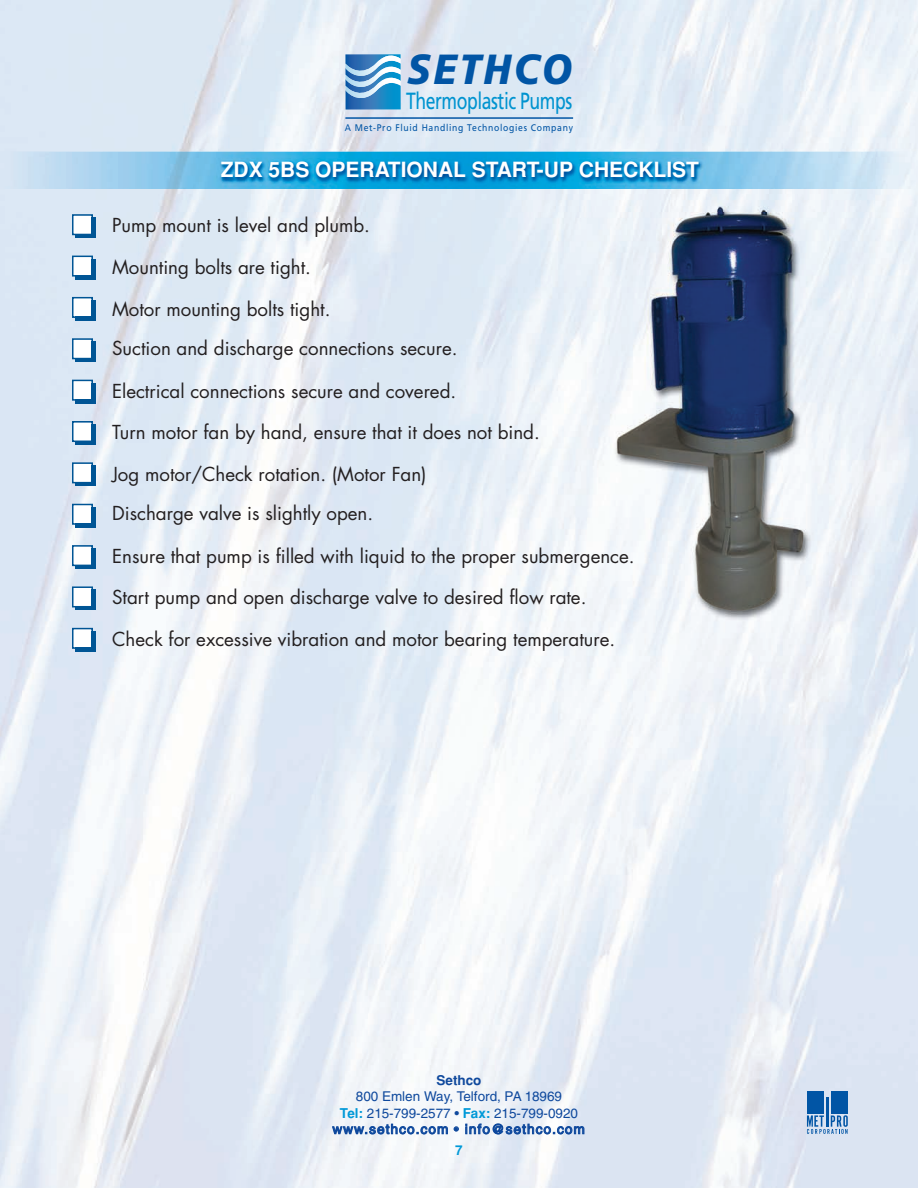
<style>
.page{position:relative;width:918px;height:1188px;background:#fff}
.page>*{position:absolute;margin:0;border:0;box-sizing:border-box;transform-origin:0 0}
.t1{font:italic 900 42.15px "Frutiger";letter-spacing:.075em;color:#0155a5;scale:.9 1}
.t2{font:23.4px "Frutiger";letter-spacing:-.025em;color:#0093d0;scale:.75 1}
.t3{font:700 21px "Helvetica";color:#fff}
.t4{font:18.75px/40.8px "Futura";color:#231f20}
.t5{font:13.5px/16.4px "Helvetica";color:#0f499d;text-align:center}
.t6{font:700 13.5px "Helvetica";color:#0f499d}
.t7{font:700 13.5px "Helvetica";color:#0099d8}
.t8{font:9.6px "Frutiger";letter-spacing:.08em;color:#0155a5;scale:.9 1}
.s1{font-weight:700;color:#0099d8}
</style>
<div class="page">
<img style="left:0;top:0;width:918px;height:1188px">
<img style="left:0;top:151px;width:916px;height:38px">
<img style="left:50px;top:153px;width:825px;height:58px">
<hr style="left:345px;top:118px;width:228px;height:1px;background:#0155a5">
<svg style="left:345px;top:52px;width:56px;height:58px;background:#62a2d0"></svg>
<div style="left:807px;top:1091px;width:17px;height:23px;background:#0155a5"></div>
<div style="left:831px;top:1091px;width:17px;height:23px;background:#0155a5"></div>
<hr style="left:826px;top:1098px;width:3px;height:29px;background:#0155a5">
<svg style="left:807px;top:1115px;width:41px;height:19px"></svg>
<div style="left:75px;top:217px;width:21px;height:21px;background:#005595"></div>
<div style="left:74px;top:216px;width:18px;height:18px;background:#fff"></div>
<div style="left:72px;top:214px;width:21px;height:21px;border:2px solid #005595"></div>
<div style="left:75px;top:259px;width:21px;height:21px;background:#005595"></div>
<div style="left:74px;top:257px;width:18px;height:18px;background:#fff"></div>
<div style="left:72px;top:256px;width:21px;height:21px;border:2px solid #005595"></div>
<div style="left:75px;top:300px;width:21px;height:21px;background:#005595"></div>
<div style="left:74px;top:298px;width:18px;height:18px;background:#fff"></div>
<div style="left:72px;top:297px;width:21px;height:21px;border:2px solid #005595"></div>
<div style="left:75px;top:341px;width:21px;height:21px;background:#005595"></div>
<div style="left:74px;top:340px;width:18px;height:18px;background:#fff"></div>
<div style="left:72px;top:338px;width:21px;height:21px;border:2px solid #005595"></div>
<div style="left:75px;top:383px;width:21px;height:21px;background:#005595"></div>
<div style="left:74px;top:381px;width:18px;height:18px;background:#fff"></div>
<div style="left:72px;top:380px;width:21px;height:21px;border:2px solid #005595"></div>
<div style="left:75px;top:424px;width:21px;height:21px;background:#005595"></div>
<div style="left:74px;top:423px;width:18px;height:18px;background:#fff"></div>
<div style="left:72px;top:421px;width:21px;height:21px;border:2px solid #005595"></div>
<div style="left:75px;top:465px;width:21px;height:21px;background:#005595"></div>
<div style="left:74px;top:464px;width:18px;height:18px;background:#fff"></div>
<div style="left:72px;top:462px;width:21px;height:21px;border:2px solid #005595"></div>
<div style="left:75px;top:507px;width:21px;height:21px;background:#005595"></div>
<div style="left:74px;top:505px;width:18px;height:18px;background:#fff"></div>
<div style="left:72px;top:504px;width:21px;height:21px;border:2px solid #005595"></div>
<div style="left:75px;top:548px;width:21px;height:21px;background:#005595"></div>
<div style="left:74px;top:547px;width:18px;height:18px;background:#fff"></div>
<div style="left:72px;top:545px;width:21px;height:21px;border:2px solid #005595"></div>
<div style="left:75px;top:589px;width:21px;height:21px;background:#005595"></div>
<div style="left:74px;top:588px;width:18px;height:18px;background:#fff"></div>
<div style="left:72px;top:586px;width:21px;height:21px;border:2px solid #005595"></div>
<div style="left:75px;top:631px;width:21px;height:21px;background:#005595"></div>
<div style="left:74px;top:629px;width:18px;height:18px;background:#fff"></div>
<div style="left:72px;top:628px;width:21px;height:21px;border:2px solid #005595"></div>
<h1 class="t1" style="left:407px;top:52px;width:184px">SETHCO</h1>
<p class="t8" style="left:345px;top:124px;width:255px">A Met-Pro Fluid Handling Technologies Company</p>
<p class="t2" style="left:406px;top:92px;width:223px">Thermoplastic Pumps</p>
<p class="t3" style="left:221px;top:157px;width:480px">ZDX 5BS OPERATIONAL START-UP CHECKLIST</p>
<p class="t4" style="left:112px;top:206px;width:259px">Pump mount is level and plumb.</p>
<p class="t4" style="left:112px;top:249px;width:347px">Mounting bolts are tight.<br>Motor mounting bolts tight.<br>Suction and discharge connections secure.</p>
<p class="t4" style="left:112px;top:372px;width:429px">Electrical connections secure and covered.<br>Turn motor fan by hand, ensure that it does not bind.<br>Jog motor/Check rotation. (Motor Fan)<br>Discharge valve is slightly open.</p>
<p class="t4" style="left:112px;top:537px;width:524px;line-height:41.2px">Ensure that pump is filled with liquid to the proper submergence.<br>Start pump and open discharge valve to desired flow rate.<br>Check for excessive vibration and motor bearing temperature.</p>
<p class="t6" style="left:437px;top:1072px;width:46px">Sethco</p>
<p class="t5" style="left:332px;top:1089px;width:254px">800 Emlen Way, Telford, PA 18969<br><span class="s1">Tel:</span> 215-799-2577 • <span class="s1">Fax:</span> 215-799-0920 www.sethco.com • info@sethco.com</p>
<p class="t7" style="left:455px;top:1142px;width:9px">7</p>
</div>
